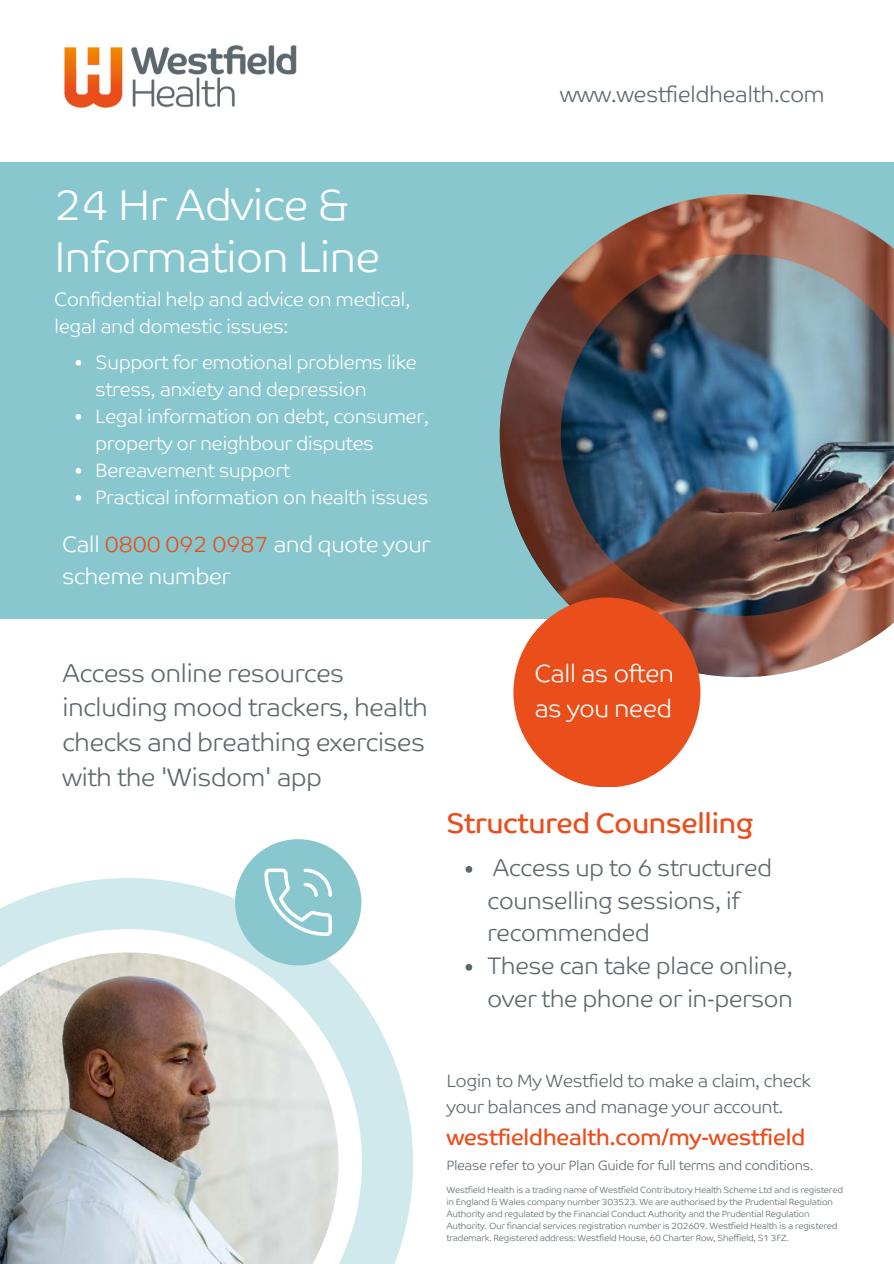
<style>
.page{position:relative;width:894px;height:1264px;background:#fff}
.page>*{position:absolute;margin:0;border:0;box-sizing:border-box;transform-origin:0 0}
.t1{font:300 43.5px/51.8px "Co Text";letter-spacing:-.03em;color:#fff}
.t2{font:28.5px "Co Text";letter-spacing:-.03em;color:#e94e1b}
.t3{font:300 25.5px/34.8px "Co Text";letter-spacing:-.03em;color:#5d686e}
.t4{font:300 24.9px/34.5px "Co Text";letter-spacing:-.03em;color:#fff}
.t5{font:300 24px/32.7px "Co Text";letter-spacing:-.03em;color:#5d686e}
.t6{font:300 22.5px/31.5px "Co Text";letter-spacing:-.03em;color:#fff}
.t7{font:22.5px "Co Text";letter-spacing:-.03em;color:#e94e1b}
.t8{font:300 22.5px "Co Text";letter-spacing:-.03em;color:#5d686e}
.t9{font:300 19.5px/27px "Co Text";letter-spacing:-.03em;color:#fff}
.t10{font:300 18px/25.8px "Co Text";letter-spacing:-.03em;color:#5d686e}
.t11{font:300 13.5px "Co Text";letter-spacing:-.03em;color:#5d686e}
.t12{font:300 9px/12px "Co Text";letter-spacing:-.03em;color:#5d686e}
.s1{color:#e94e1b}
</style>
<div class="page">
<div style="left:0;top:162px;width:893px;height:456px;background:#89c7cf"></div>
<img style="left:499px;top:194px;width:394px;height:482px">
<div style="left:513px;top:597px;width:187px;height:190px;background:#e94e1b;border-radius:50%"></div>
<svg style="left:0;top:878px;width:413px;height:385px;fill:#d0e9ec"></svg>
<svg style="left:0;top:929px;width:362px;height:334px"></svg>
<img style="left:0;top:952px;width:338px;height:311px">
<svg style="left:232px;top:839px;width:163px;height:137px"></svg>
<svg style="left:76px;top:360px;width:5px;height:5px"></svg>
<svg style="left:76px;top:414px;width:5px;height:5px"></svg>
<svg style="left:76px;top:468px;width:5px;height:5px"></svg>
<svg style="left:76px;top:495px;width:5px;height:5px"></svg>
<svg style="left:465px;top:866px;width:7px;height:6px"></svg>
<svg style="left:465px;top:964px;width:7px;height:6px"></svg>
<img style="left:64px;top:45px;width:233px;height:63px">
<p class="t8" style="left:559px;top:82px;width:266px">www.westfieldhealth.com</p>
<p class="t1" style="left:54px;top:182px;width:328px">24 Hr Advice &amp;<br>Information Line</p>
<p class="t9" style="left:54px;top:287px;width:357px">Confidential help and advice on medical, legal and domestic issues:</p>
<p class="t9" style="left:95px;top:350px;width:323px">Support for emotional problems like stress, anxiety and depression</p>
<h4 class="t9" style="left:95px;top:404px;width:335px">Legal information on debt, consumer, property or neighbour disputes</h4>
<p class="t9" style="left:95px;top:458px;width:196px">Bereavement support</p>
<p class="t9" style="left:95px;top:485px;width:334px">Practical information on health issues</p>
<p class="t6" style="left:62px;top:530px;width:369px">Call <span class="s1">0800 092 0987</span> and quote your scheme number</p>
<p class="t3" style="left:62px;top:657px;width:367px">Access online resources including mood trackers, health checks and breathing exercises with the 'Wisdom' app</p>
<h5 class="t4" style="left:534px;top:658px;width:141px">Call as often as you need</h5>
<h3 class="t2" style="left:446px;top:807px;width:309px">Structured Counselling</h3>
<h3 class="t5" style="left:487px;top:853px;width:286px">Access up to 6 structured counselling sessions, if recommended</h3>
<p class="t5" style="left:487px;top:950px;width:307px">These can take place online, over the phone or in-person</p>
<h2 class="t10" style="left:446px;top:1069px;width:366px">Login to My Westfield to make a claim, check your balances and manage your account.</h2>
<h5 class="t7" style="left:446px;top:1125px;width:360px">westfieldhealth.com/my-westfield</h5>
<p class="t11" style="left:446px;top:1158px;width:368px">Please refer to your Plan Guide for full terms and conditions.</p>
<p class="t12" style="left:446px;top:1184px;width:398px">Westfield Health is a trading name of Westfield Contributory Health Scheme Ltd and is registered in England &amp; Wales company number 303523. We are authorised by the Prudential Regulation Authority and regulated by the Financial Conduct Authority and the Prudential Regulation Authority. Our financial services registration number is 202609. Westfield Health is a registered trademark. Registered address: Westfield House, 60 Charter Row, Sheffield, S1 3FZ.</p>
</div>
